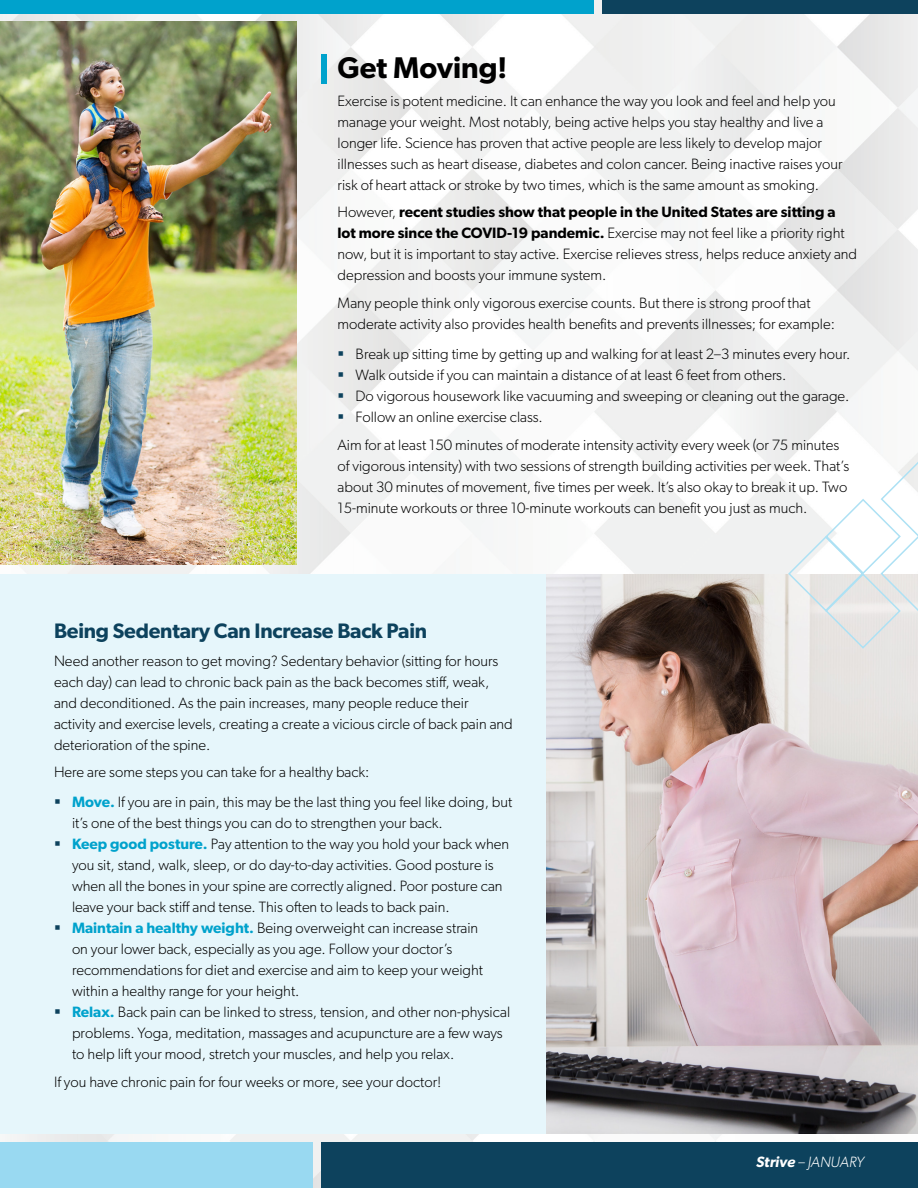
<style>
.page{position:relative;width:918px;height:1188px;background:#fff}
.page>*{position:absolute;margin:0;border:0;box-sizing:border-box;transform-origin:0 0}
.Article_Title{font:600 30px "Gibson";color:#000}
.Subheading_1{font:600 21px "Gibson";letter-spacing:-.01em;color:#0d425d}
.Body_Text{font:300 15px/21px "Gibson";color:#000}
.t1{font:italic 300 15px "Gibson";letter-spacing:-.005em;color:#fff}
.s1{font-weight:600}
.s2{font-weight:600;color:#00a2cc}
</style>
<div class="page">
<img style="left:0;top:0;width:918px;height:1188px">
<div style="left:0;top:1142px;width:314px;height:46px;background:#99d9f1"></div>
<div style="left:602px;top:0;width:316px;height:14px;background:#0d425d"></div>
<div style="left:0;top:0;width:594px;height:14px;background:#00a2cc"></div>
<div style="left:321px;top:1142px;width:597px;height:46px;background:#0d425d"></div>
<div style="left:0;top:574px;width:918px;height:560px;background:#e6f6fb"></div>
<div style="left:321px;top:54px;width:6px;height:30px;background:#00a2cc"></div>
<img style="left:546px;top:574px;width:372px;height:560px">
<img style="left:0;top:22px;width:297px;height:543px">
<svg style="left:787px;top:460px;width:131px;height:190px"></svg>
<svg style="left:339px;top:352px;width:4px;height:4px"></svg>
<svg style="left:339px;top:373px;width:4px;height:4px"></svg>
<svg style="left:339px;top:394px;width:4px;height:4px"></svg>
<svg style="left:339px;top:415px;width:4px;height:4px"></svg>
<p class="Article_Title" style="left:338px;top:50px;width:171px">Get Moving!</p>
<p class="Body_Text" style="left:338px;top:90px;width:507px">Exercise is potent medicine. It can enhance the way you look and feel and help you manage your weight. Most notably, being active helps you stay healthy and live a longer life. Science has proven that active people are less likely to develop major illnesses such as heart disease, diabetes and colon cancer. Being inactive raises your risk of heart attack or stroke by two times, which is the same amount as smoking.</p>
<p class="Body_Text" style="left:338px;top:202px;width:521px">However, <span class="s1">recent studies show that people in the United States are sitting a lot more since the COVID-19 pandemic.</span> Exercise may not feel like a priority right now, but it is important to stay active. Exercise relieves stress, helps reduce anxiety and depression and boosts your immune system.</p>
<p class="Body_Text" style="left:338px;top:292px;width:499px">Many people think only vigorous exercise counts. But there is strong proof that moderate activity also provides health benefits and prevents illnesses; for example:</p>
<p class="Body_Text" style="left:356px;top:343px;width:496px">Break up sitting time by getting up and walking for at least 2–3 minutes every hour.</p>
<p class="Body_Text" style="left:356px;top:364px;width:432px">Walk outside if you can maintain a distance of at least 6 feet from others.</p>
<p class="Body_Text" style="left:356px;top:385px;width:495px">Do vigorous housework like vacuuming and sweeping or cleaning out the garage.</p>
<p class="Body_Text" style="left:356px;top:406px;width:189px">Follow an online exercise class.</p>
<p class="Body_Text" style="left:338px;top:434px;width:513px">Aim for at least 150 minutes of moderate intensity activity every week (or 75 minutes of vigorous intensity) with two sessions of strength building activities per week. That’s about 30 minutes of movement, five times per week. It’s also okay to break it up. Two 15-minute workouts or three 10-minute workouts can benefit you just as much.</p>
<p class="Subheading_1" style="left:54px;top:618px;width:375px">Being Sedentary Can Increase Back Pain</p>
<p class="Body_Text" style="left:54px;top:650px;width:460px">Need another reason to get moving? Sedentary behavior (sitting for hours each day) can lead to chronic back pain as the back becomes stiff, weak, and deconditioned. As the pain increases, many people reduce their activity and exercise levels, creating a create a vicious circle of back pain and deterioration of the spine.</p>
<p class="Body_Text" style="left:54px;top:761px;width:317px">Here are some steps you can take for a healthy back:</p>
<p class="Body_Text" style="left:72px;top:791px;width:442px"><span class="s2">Move.</span> If you are in pain, this may be the last thing you feel like doing, but it’s one of the best things you can do to strengthen your back.</p>
<p class="Body_Text" style="left:72px;top:833px;width:439px"><span class="s2">Keep good posture.</span> Pay attention to the way you hold your back when you sit, stand, walk, sleep, or do day-to-day activities. Good posture is when all the bones in your spine are correctly aligned. Poor posture can leave your back stiff and tense. This often to leads to back pain.</p>
<p class="Body_Text" style="left:72px;top:917px;width:413px"><span class="s2">Maintain a healthy weight.</span> Being overweight can increase strain on your lower back, especially as you age. Follow your doctor’s recommendations for diet and exercise and aim to keep your weight within a healthy range for your height.</p>
<p class="Body_Text" style="left:72px;top:1001px;width:440px"><span class="s2">Relax.</span> Back pain can be linked to stress, tension, and other non-physical problems. Yoga, meditation, massages and acupuncture are a few ways to help lift your mood, stretch your muscles, and help you relax.</p>
<p class="Body_Text" style="left:54px;top:1071px;width:389px">If you have chronic pain for four weeks or more, see your doctor!</p>
<p class="t1" style="left:756px;top:1153px;width:109px"><span class="s1">Strive</span> – JANUARY</p>
</div>
